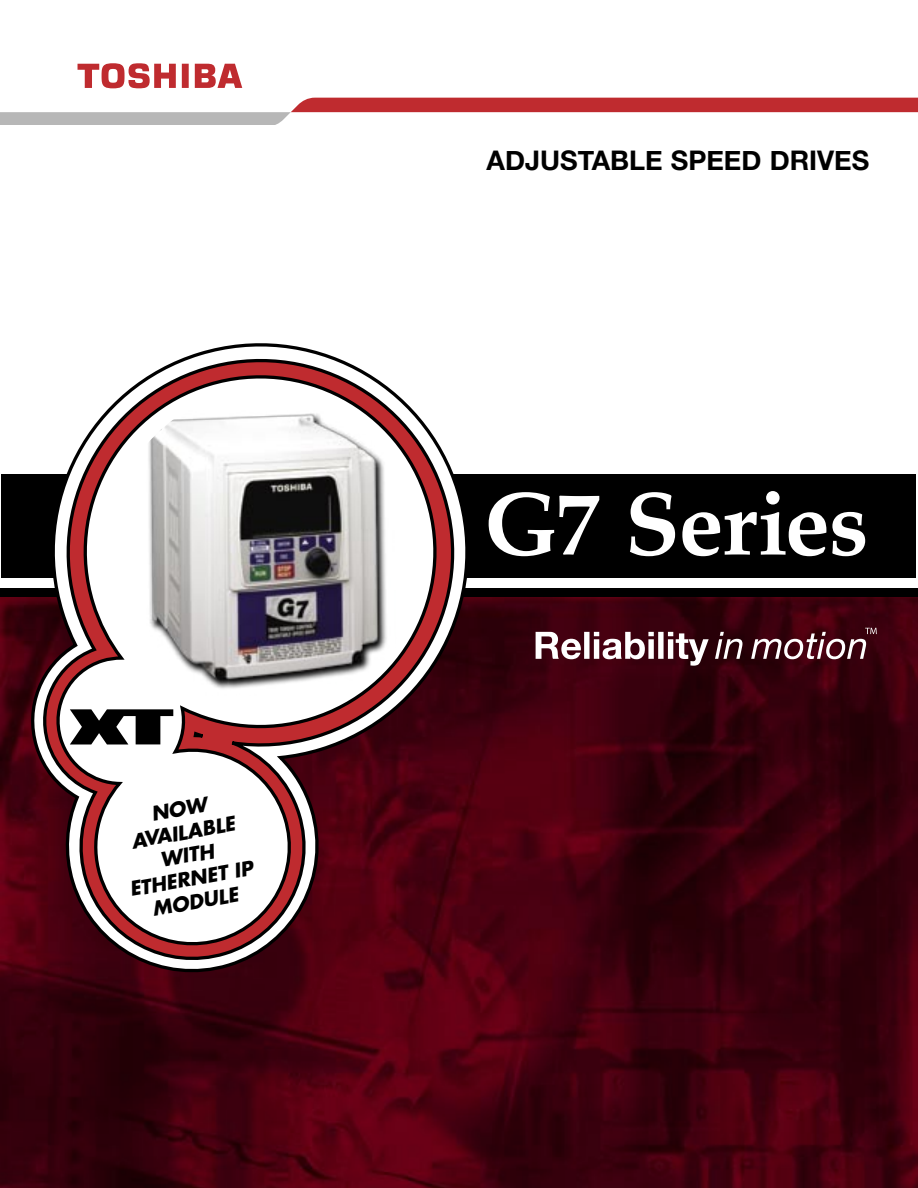
<style>
.page{position:relative;width:918px;height:1188px;background:#fff}
.page>*{position:absolute;margin:0;border:0;box-sizing:border-box;transform-origin:0 0}
.t1{font:700 90px "Palatino";letter-spacing:-.015em;color:#fff}
.t2{font:700 27px "Helvetica Neue";color:#000}
.t3{font:italic 700 19.5px/23.4px "Futura";color:#000;text-align:center}
</style>
<div class="page">
<img style="left:0;top:597px;width:918px;height:591px">
<div style="left:2px;top:474px;width:914px;height:103px;background:#000"></div>
<svg style="left:182px;top:64px;width:7px;height:24px"></svg>
<svg style="left:195px;top:64px;width:47px;height:24px"></svg>
<svg style="left:78px;top:63px;width:98px;height:26px"></svg>
<svg style="left:0;top:98px;width:918px;height:26px"></svg>
<svg style="left:536px;top:632px;width:45px;height:27px"></svg>
<div style="left:584px;top:632px;width:6px;height:27px;background:#fff"></div>
<svg style="left:594px;top:632px;width:60px;height:27px"></svg>
<div style="left:658px;top:632px;width:6px;height:27px;background:#fff"></div>
<svg style="left:668px;top:632px;width:41px;height:34px"></svg>
<svg style="left:715px;top:632px;width:27px;height:27px"></svg>
<svg style="left:751px;top:628px;width:126px;height:31px"></svg>
<div style="left:0;top:588px;width:918px;height:9px;background:#000"></div>
<svg style="left:36px;top:343px;width:433px;height:628px"></svg>
<svg style="left:51px;top:356px;width:404px;height:599px"></svg>
<svg style="left:70px;top:709px;width:103px;height:36px"></svg>
<img style="left:134px;top:397px;width:272px;height:314px">
<p class="t3" style="left:125px;top:807px;width:107px;rotate:-10deg">NOW<br>AVAILABLE<br>WITH</p>
<p class="t3" style="left:128px;top:877px;width:126px;rotate:-10deg">ETHERNET IP<br>MODULE</p>
<p class="t2" style="left:487px;top:143px;width:384px">ADJUSTABLE SPEED DRIVES</p>
<p class="t1" style="left:483px;top:468px;width:386px">G7 Series</p>
</div>
